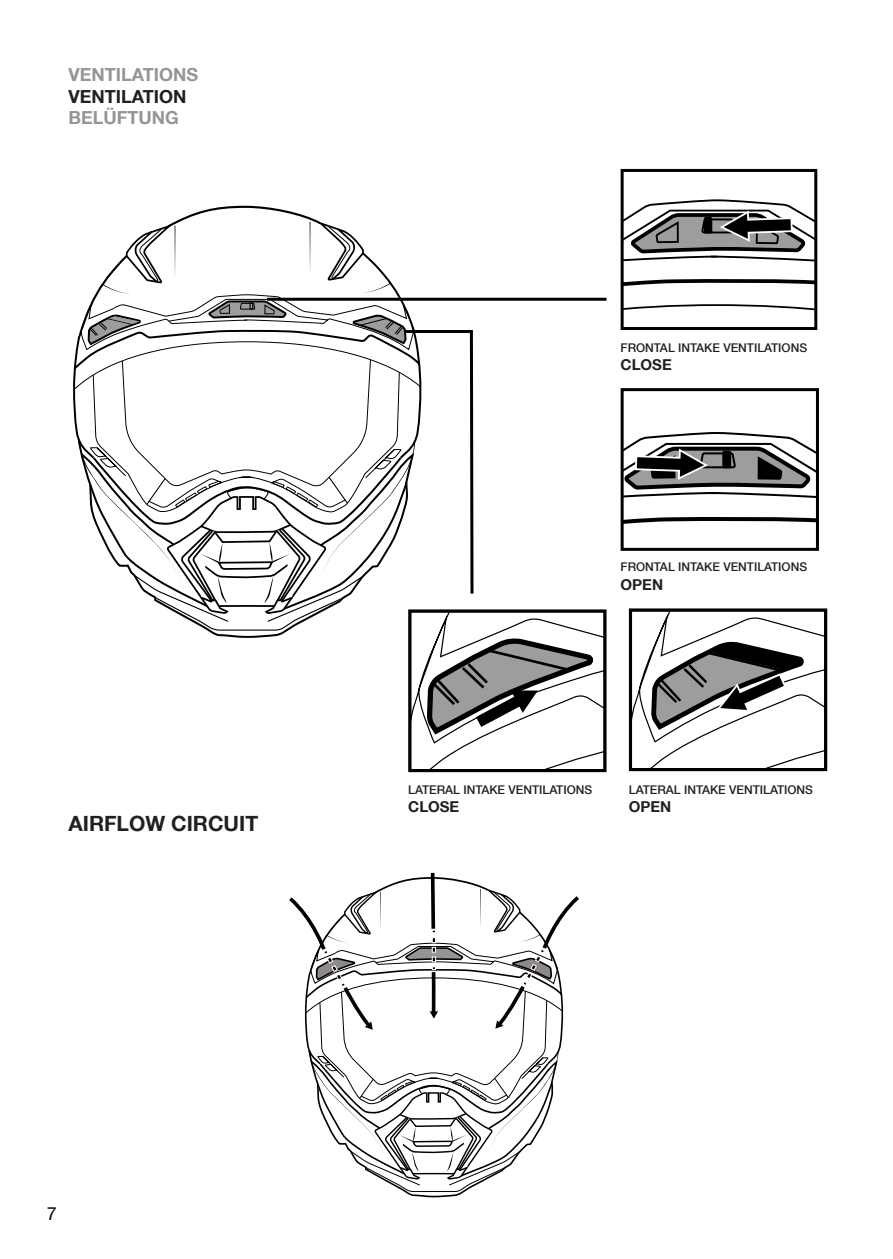
<style>
.page{position:relative;width:893px;height:1259px;background:#fff}
.page>*{position:absolute;margin:0;border:0;box-sizing:border-box;transform-origin:0 0}
.t1{font:700 21px "Helvetica Neue LT Com";color:#231f20}
.t2{font:700 18px "Helvetica Neue LT Com";color:#939598}
.t3{font:700 18px "Helvetica Neue LT Com";color:#231f20}
.t4{font:18px "Helvetica Neue LT Com";color:#000}
.t5{font:700 15px "Helvetica Neue LT Com";color:#231f20}
.t6{font:500 12px "Helvetica Neue LT Com";color:#231f20}
</style>
<div class="page">
<div style="left:629px;top:608px;width:198px;height:163px;border:3px solid #000"></div>
<svg style="left:649px;top:768px;width:159px;height:4px"></svg>
<div style="left:621px;top:169px;width:196px;height:161px;border:3px solid #000"></div>
<div style="left:621px;top:388px;width:198px;height:163px;border:3px solid #000"></div>
<svg style="left:630px;top:610px;width:196px;height:158px"></svg>
<svg style="left:621px;top:198px;width:195px;height:123px"></svg>
<svg style="left:621px;top:431px;width:196px;height:105px"></svg>
<hr style="left:267px;top:298px;width:339px;height:3px;background:#000">
<svg style="left:73px;top:205px;width:532px;height:565px"></svg>
<svg style="left:289px;top:872px;width:290px;height:326px"></svg>
<h2 class="t2" style="left:68px;top:63px;width:131px">VENTILATIONS</h2>
<h2 class="t3" style="left:68px;top:85px;width:119px">VENTILATION</h2>
<h2 class="t2" style="left:68px;top:106px;width:112px">BELÜFTUNG</h2>
<h1 class="t1" style="left:68px;top:810px;width:191px">AIRFLOW CIRCUIT</h1>
<h2 class="t4" style="left:47px;top:1202px;width:12px">7</h2>
<p class="t6" style="left:621px;top:341px;width:188px">FRONTAL INTAKE VENTILATIONS</p>
<p class="t5" style="left:621px;top:355px;width:53px">CLOSE</p>
<p class="t6" style="left:621px;top:560px;width:188px">FRONTAL INTAKE VENTILATIONS</p>
<p class="t5" style="left:621px;top:574px;width:44px">OPEN</p>
<p class="t6" style="left:408px;top:783px;width:186px">LATERAL INTAKE VENTILATIONS</p>
<p class="t5" style="left:408px;top:797px;width:53px">CLOSE</p>
<p class="t6" style="left:629px;top:783px;width:186px">LATERAL INTAKE VENTILATIONS</p>
<p class="t5" style="left:629px;top:797px;width:44px">OPEN</p>
</div>
